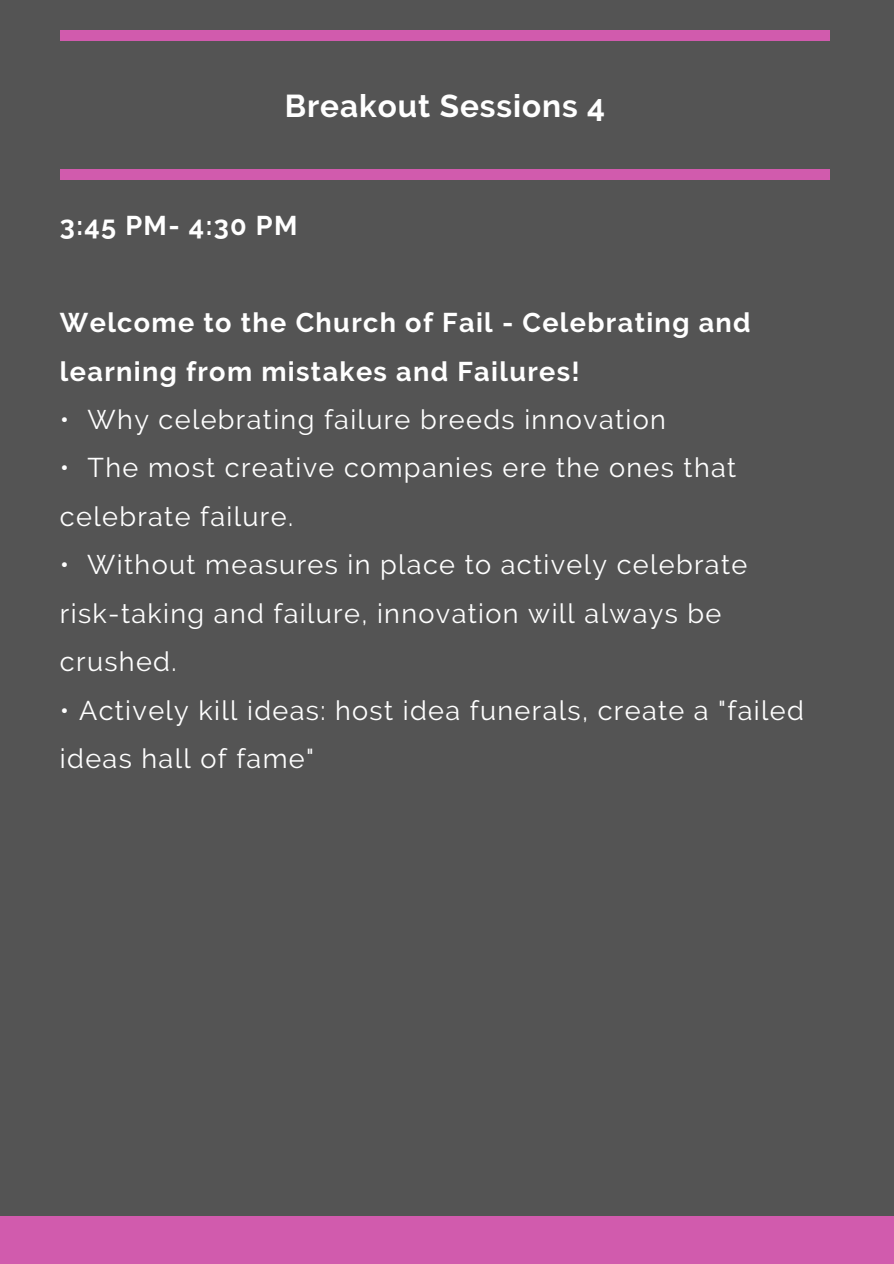
<style>
.page{position:relative;width:894px;height:1264px;background:#fff}
.page>*{position:absolute;margin:0;border:0;box-sizing:border-box;transform-origin:0 0}
.t1{font:700 31.5px "Raleway";letter-spacing:.03em;color:#fff}
.t2{font:27px/48.4px "Raleway";letter-spacing:.05em;color:#fff}
.t3{font:700 27px/48.4px "Raleway";letter-spacing:.05em;color:#fff}
</style>
<div class="page">
<div style="left:0;top:0;width:893px;height:1263px;background:#545454"></div>
<div style="left:60px;top:30px;width:769px;height:11px;background:#d15bad"></div>
<div style="left:60px;top:169px;width:769px;height:11px;background:#d15bad"></div>
<div style="left:0;top:1216px;width:893px;height:47px;background:#d15bad"></div>
<p class="t1" style="left:285px;top:88px;width:322px">Breakout Sessions 4</p>
<p class="t3" style="left:60px;top:201px;width:239px">3:45 PM- 4:30 PM</p>
<p class="t3" style="left:60px;top:298px;width:692px">Welcome to the Church of Fail - Celebrating and learning from mistakes and Failures!</p>
<p class="t2" style="left:60px;top:395px;width:607px">• Why celebrating failure breeds innovation</p>
<p class="t2" style="left:60px;top:443px;width:677px">• The most creative companies ere the ones that celebrate failure.</p>
<p class="t2" style="left:60px;top:540px;width:688px">• Without measures in place to actively celebrate risk-taking and failure, innovation will always be crushed.</p>
<p class="t2" style="left:60px;top:686px;width:745px">• Actively kill ideas: host idea funerals, create a "failed ideas hall of fame"</p>
</div>
